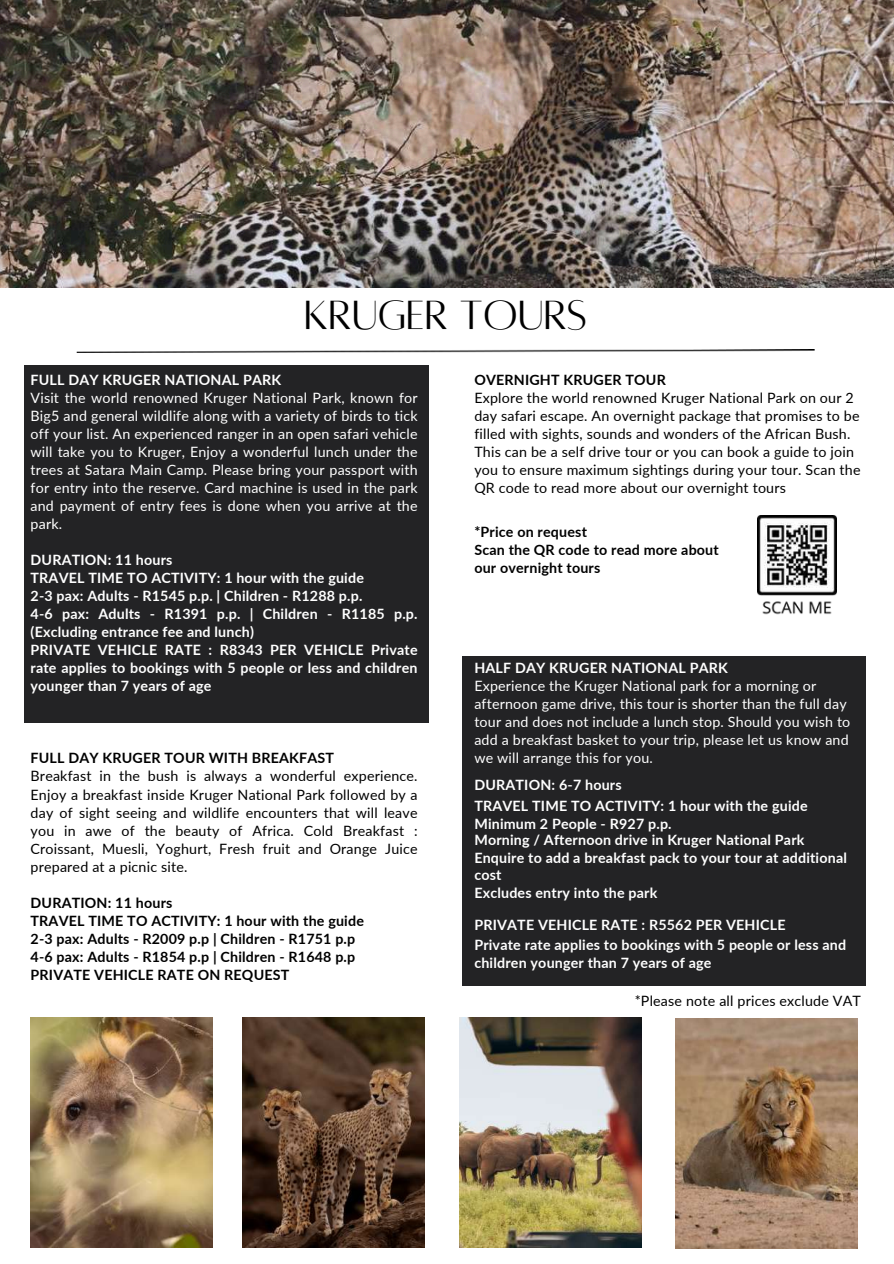
<style>
.page{position:relative;width:894px;height:1264px;background:#fff}
.page>*{position:absolute;margin:0;border:0;box-sizing:border-box;transform-origin:0 0}
.t1{font:45px "Alta regular";color:#000}
.t2{font:700 14.25px/18px "Lato";letter-spacing:.015em;color:#fff}
.t3{font:14.25px/18px "Lato";letter-spacing:.015em;color:#000;text-align:justify}
.t4{font:14.25px/18px "Lato";letter-spacing:.015em;color:#fff;text-align:justify}
.t5{font:700 14.25px/18px "Lato";letter-spacing:.015em;color:#000}
</style>
<div class="page">
<img style="left:0;top:0;width:893px;height:288px">
<div style="left:25px;top:365px;width:404px;height:357px;background:#232325"></div>
<img style="left:757px;top:516px;width:79px;height:99px">
<img style="left:76px;top:349px;width:739px;height:4px">
<div style="left:462px;top:656px;width:403px;height:329px;background:#232325"></div>
<img style="left:31px;top:1017px;width:182px;height:230px">
<img style="left:242px;top:1017px;width:182px;height:230px">
<img style="left:459px;top:1017px;width:182px;height:230px">
<img style="left:675px;top:1018px;width:182px;height:230px">
<h1 class="t1" style="left:304px;top:293px;width:284px">KRUGER TOURS</h1>
<p class="t2" style="left:31px;top:371px;width:252px">FULL DAY KRUGER NATIONAL PARK</p>
<p class="t4" style="left:31px;top:389px;width:388px">Visit the world renowned Kruger National Park, known for Big5 and general wildlife along with a variety of birds to tick off your list. An experienced ranger in an open safari vehicle will take you to Kruger, Enjoy a wonderful lunch under the trees at Satara Main Camp. Please bring your passport with for entry into the reserve. Card machine is used in the park and payment of entry fees is done when you arrive at the park.</p>
<p class="t2" style="left:31px;top:551px;width:388px">DURATION: 11 hours<br>TRAVEL TIME TO ACTIVITY: 1 hour with the guide<br>2-3 pax: Adults - R1545 p.p. | Children - R1288 p.p.<br>4-6 pax: Adults - R1391 p.p. | Children - R1185 p.p. (Excluding entrance fee and lunch)<br>PRIVATE VEHICLE RATE : R8343 PER VEHICLE Private rate applies to bookings with 5 people or less and children younger than 7 years of age</p>
<p class="t5" style="left:31px;top:749px;width:305px">FULL DAY KRUGER TOUR WITH BREAKFAST</p>
<p class="t3" style="left:31px;top:767px;width:388px">Breakfast in the bush is always a wonderful experience.<br>Enjoy a breakfast inside Kruger National Park followed by a day of sight seeing and wildlife encounters that will leave you in awe of the beauty of Africa. Cold Breakfast :<br>Croissant, Muesli, Yoghurt, Fresh fruit and Orange Juice prepared at a picnic site.</p>
<p class="t5" style="left:31px;top:893px;width:335px">DURATION: 11 hours<br>TRAVEL TIME TO ACTIVITY: 1 hour with the guide 2-3 pax: Adults - R2009 p.p | Children - R1751 p.p 4-6 pax: Adults - R1854 p.p | Children - R1648 p.p PRIVATE VEHICLE RATE ON REQUEST</p>
<p class="t5" style="left:474px;top:370px;width:193px">OVERNIGHT KRUGER TOUR</p>
<p class="t3" style="left:474px;top:388px;width:387px;text-align:left">Explore the world renowned Kruger National Park on our 2 day safari escape. An overnight package that promises to be filled with sights, sounds and wonders of the African Bush.<br>This can be a self drive tour or you can book a guide to join you to ensure maximum sightings during your tour. Scan the QR code to read more about our overnight tours</p>
<p class="t5" style="left:474px;top:522px;width:246px">*Price on request<br>Scan the QR code to read more about our overnight tours</p>
<p class="t2" style="left:474px;top:658px;width:255px">HALF DAY KRUGER NATIONAL PARK</p>
<p class="t4" style="left:474px;top:676px;width:377px;text-align:left">Experience the Kruger National park for a morning or afternoon game drive, this tour is shorter than the full day tour and does not include a lunch stop. Should you wish to add a breakfast basket to your trip, please let us know and we will arrange this for you.</p>
<p class="t2" style="left:474px;top:774px;width:335px;line-height:20.2px">DURATION: 6-7 hours<br>TRAVEL TIME TO ACTIVITY: 1 hour with the guide</p>
<p class="t2" style="left:474px;top:814px;width:374px;line-height:17.4px">Minimum 2 People - R927 p.p.<br>Morning / Afternoon drive in Kruger National Park Enquire to add a breakfast pack to your tour at additional cost<br>Excludes entry into the park</p>
<p class="t2" style="left:474px;top:914px;width:373px;line-height:20.2px">PRIVATE VEHICLE RATE : R5562 PER VEHICLE<br>Private rate applies to bookings with 5 people or less and</p>
<p class="t2" style="left:474px;top:953px;width:238px">children younger than 7 years of age</p>
<p class="t3" style="left:634px;top:991px;width:228px">*Please note all prices exclude VAT</p>
</div>
